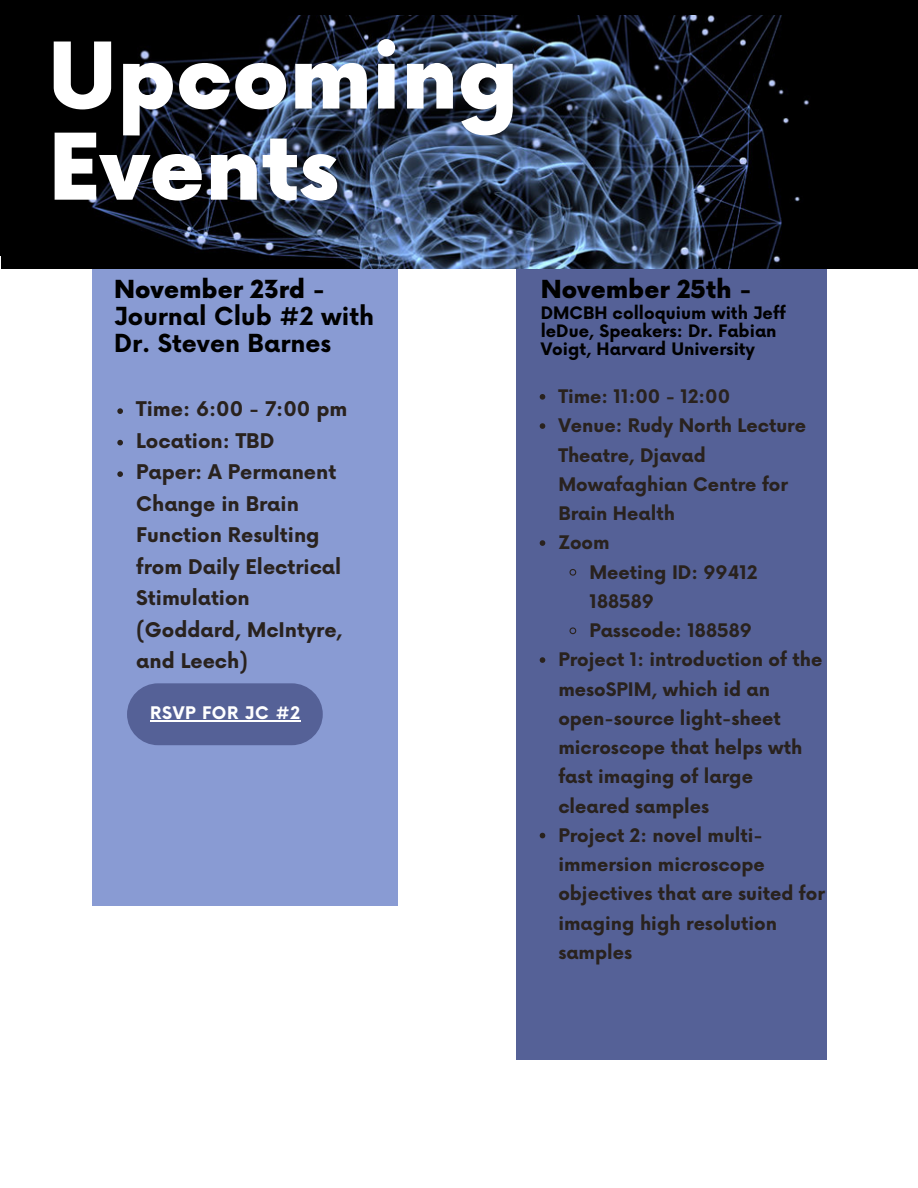
<style>
.page{position:relative;width:918px;height:1188px;background:#fff}
.page>*{position:absolute;margin:0;border:0;box-sizing:border-box;transform-origin:0 0}
.t1{font:900 89.4px/91.2px "Now";color:#fff}
.t2{font:700 24.3px/27px "Now";color:#000}
.t3{font:900 24.3px "Now";color:#000}
.t4{font:700 19.8px/31.5px "Now";color:#29221e}
.t5{font:700 18.3px "Now";color:#29221e}
.t6{font:700 16.95px "Now";letter-spacing:.04em;color:#fff}
.t7{font:700 16.8px/18px "Now";color:#000}
</style>
<div class="page">
<div style="left:0;top:0;width:918px;height:255px;background:#000"></div>
<div style="left:516px;top:268px;width:310px;height:792px;background:#556197"></div>
<div style="left:92px;top:268px;width:306px;height:638px;background:#899bd3"></div>
<img style="left:1px;top:15px;width:917px;height:253px">
<svg style="left:540px;top:394px;width:5px;height:6px"></svg>
<svg style="left:540px;top:423px;width:5px;height:6px"></svg>
<svg style="left:540px;top:540px;width:5px;height:6px"></svg>
<svg style="left:569px;top:569px;width:8px;height:7px"></svg>
<svg style="left:569px;top:627px;width:8px;height:8px"></svg>
<svg style="left:540px;top:657px;width:5px;height:6px"></svg>
<svg style="left:540px;top:833px;width:5px;height:5px"></svg>
<div style="left:127px;top:683px;width:196px;height:62px;background:#556197;border-radius:31px"></div>
<hr style="left:150px;top:720px;width:151px;height:2px;background:#fff">
<svg style="left:117px;top:408px;width:6px;height:6px"></svg>
<svg style="left:117px;top:440px;width:6px;height:5px"></svg>
<svg style="left:117px;top:471px;width:6px;height:6px"></svg>
<h1 class="t1" style="left:48px;top:36px;width:473px">Upcoming<br>Events</h1>
<h2 class="t3" style="left:114px;top:276px;width:213px">November 23rd -</h2>
<h2 class="t2" style="left:114px;top:304px;width:262px">Journal Club #2 with<br>Dr. Steven Barnes</h2>
<p class="t4" style="left:136px;top:395px;width:213px">Time: 6:00 - 7:00 pm<br>Location: TBD<br>Paper: A Permanent<br>Change in Brain<br>Function Resulting from Daily Electrical<br>Stimulation (Goddard, McIntyre, and Leech)</p>
<p class="t6" style="left:150px;top:704px;width:152px">RSVP FOR JC #2</p>
<h2 class="t3" style="left:541px;top:277px;width:213px">November 25th -</h2>
<p class="t7" style="left:541px;top:305px;width:246px">DMCBH colloquium with Jeff leDue, Speakers: Dr. Fabian<br>Voigt, Harvard University</p>
<p class="t5" style="left:558px;top:387px;width:173px">Time: 11:00 - 12:00</p>
<p class="t5" style="left:558px;top:416px;width:249px">Venue: Rudy North Lecture</p>
<p class="t5" style="left:558px;top:445px;width:149px">Theatre, Djavad</p>
<p class="t5" style="left:558px;top:474px;width:231px">Mowafaghian Centre for</p>
<p class="t5" style="left:558px;top:504px;width:118px">Brain Health</p>
<p class="t5" style="left:558px;top:533px;width:53px">Zoom</p>
<p class="t5" style="left:589px;top:562px;width:170px">Meeting ID: 99412</p>
<p class="t5" style="left:589px;top:591px;width:66px">188589</p>
<p class="t5" style="left:589px;top:621px;width:164px">Passcode: 188589</p>
<p class="t5" style="left:558px;top:650px;width:266px">Project 1: introduction of the</p>
<p class="t5" style="left:558px;top:679px;width:213px">mesoSPIM, which id an</p>
<p class="t5" style="left:558px;top:708px;width:224px">open-source light-sheet</p>
<p class="t5" style="left:558px;top:738px;width:245px">microscope that helps wth</p>
<p class="t5" style="left:558px;top:767px;width:196px">fast imaging of large</p>
<p class="t5" style="left:558px;top:796px;width:152px">cleared samples</p>
<p class="t5" style="left:558px;top:825px;width:206px">Project 2: novel multi-</p>
<p class="t5" style="left:558px;top:855px;width:208px">immersion microscope</p>
<p class="t5" style="left:558px;top:884px;width:268px">objectives that are suited for</p>
<p class="t5" style="left:558px;top:913px;width:220px">imaging high resolution</p>
<p class="t5" style="left:558px;top:942px;width:75px">samples</p>
</div>
